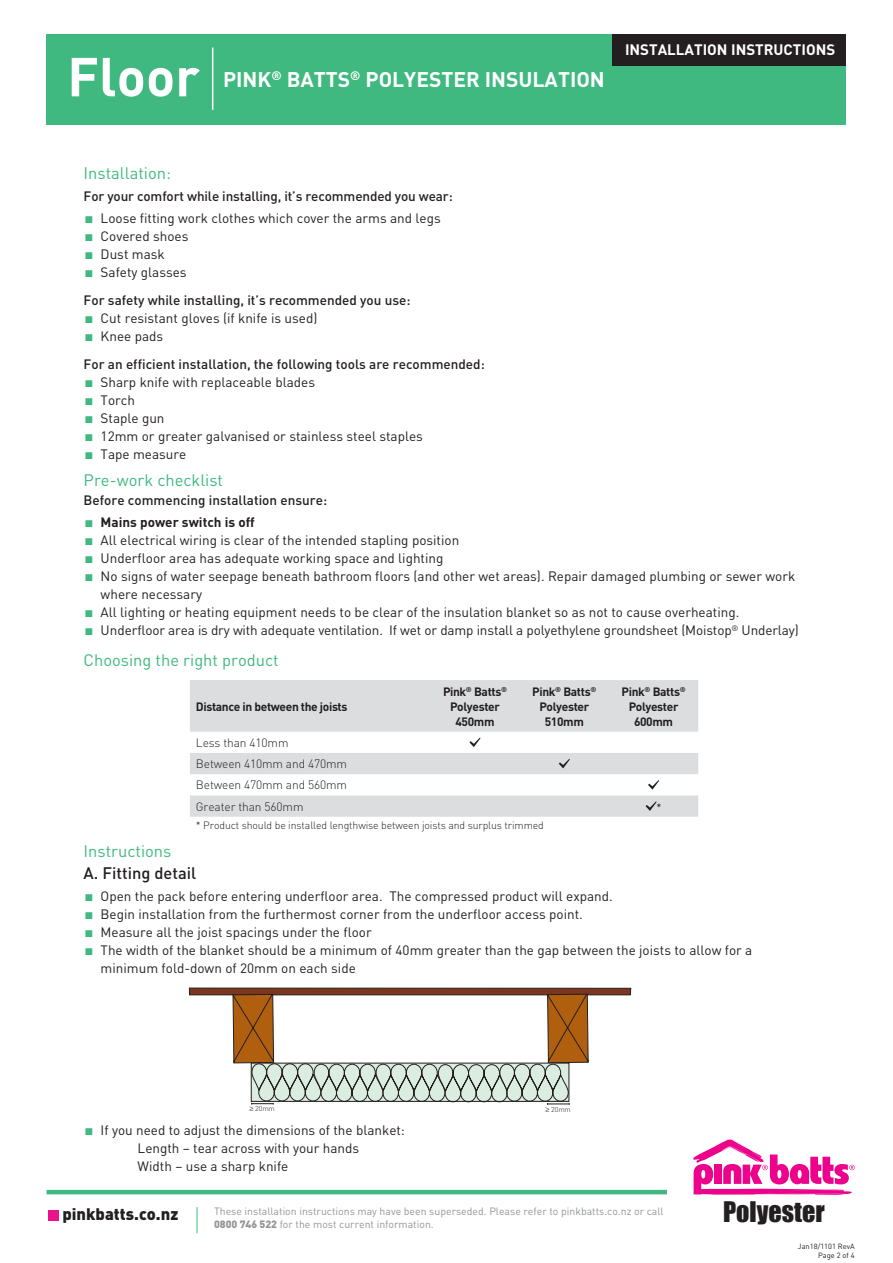
<style>
.page{position:relative;width:893px;height:1263px;background:#fff}
.page>*{position:absolute;margin:0;border:0;box-sizing:border-box;transform-origin:0 0}
.t1{font:700 54px "DIN";color:#fff}
.t2{font:900 37.5px "DIN";color:#3fb980}
.t3{font:26.1px "Impact";color:#231f20}
.t4{font:700 21px "DIN";color:#fff}
.t5{font:16.5px "DIN";color:#3fb980}
.t6{font:900 16.5px "DIN";color:#231f20}
.t7{font:500 16.5px "DIN";color:#231f20}
.t8{font:700 15px "DIN";color:#fff}
.t9{font:13.5px/18px "DIN";color:#231f20}
.t10{font:500 13.5px "DIN";color:#231f20}
.t11{font:700 13.5px "DIN";color:#231f20}
.t12{font:700 12px/15px "DIN";letter-spacing:-.03em;color:#231f20;text-align:center}
.t13{font:300 12px/21.3px "DIN";letter-spacing:-.01em;color:#231f20}
.t14{font:10.5px/12.6px "DIN";color:#939598}
.t15{font:300 10.5px "DIN";letter-spacing:-.01em;color:#231f20}
.t16{font:10.5px "DIN";color:#231f20}
.t17{font:7.5px/9px "DIN";color:#231f20;text-align:right}
.t18{font:300 7.2px "DIN";letter-spacing:-.01em;color:#231f20}
.s1{font-weight:900}
</style>
<div class="page">
<div style="left:47px;top:34px;width:799px;height:90px;background:#3fb980"></div>
<hr style="left:212px;top:47px;width:1px;height:63px;background:#fff">
<hr style="left:47px;top:1190px;width:620px;height:4px;background:#3fb980">
<div style="left:48px;top:1210px;width:11px;height:10px;background:#eb128a"></div>
<div style="left:613px;top:34px;width:233px;height:31px;background:#231f20"></div>
<svg style="left:197px;top:1207px;width:1px;height:26px"></svg>
<svg style="left:693px;top:1140px;width:162px;height:55px"></svg>
<hr style="left:700px;top:1191px;width:15px;height:3px;background:#ed028c">
<svg style="left:190px;top:680px;width:508px;height:137px;fill:#dcdddf"></svg>
<svg style="left:469px;top:737px;width:11px;height:10px"></svg>
<svg style="left:559px;top:759px;width:11px;height:9px"></svg>
<svg style="left:648px;top:780px;width:11px;height:10px"></svg>
<svg style="left:645px;top:801px;width:12px;height:10px"></svg>
<svg style="left:189px;top:987px;width:443px;height:118px"></svg>
<h1 class="t1" style="left:67px;top:42px;width:134px">Floor</h1>
<h3 class="t4" style="left:223px;top:66px;width:383px">PINK<sup>®</sup> BATTS<sup>®</sup> POLYESTER INSULATION</h3>
<p class="t8" style="left:625px;top:39px;width:212px">INSTALLATION INSTRUCTIONS</p>
<p class="t5" style="left:84px;top:162px;width:89px">Installation:</p>
<p class="t10" style="left:84px;top:187px;width:371px">For your comfort while installing, it’s recommended you wear:</p>
<h2 class="t2" style="left:84px;top:184px;width:13px">.</h2>
<p class="t9" style="left:101px;top:209px;width:342px">Loose fitting work clothes which cover the arms and legs</p>
<h2 class="t2" style="left:84px;top:202px;width:13px">.</h2>
<p class="t9" style="left:101px;top:227px;width:89px">Covered shoes</p>
<h2 class="t2" style="left:84px;top:220px;width:13px">.</h2>
<p class="t9" style="left:101px;top:245px;width:66px">Dust mask</p>
<h2 class="t2" style="left:84px;top:238px;width:13px">.</h2>
<p class="t9" style="left:101px;top:263px;width:87px">Safety glasses</p>
<p class="t10" style="left:84px;top:292px;width:328px">For safety while installing, it’s recommended you use:</p>
<h2 class="t2" style="left:84px;top:284px;width:13px">.</h2>
<p class="t9" style="left:101px;top:309px;width:218px">Cut resistant gloves (if knife is used)</p>
<h2 class="t2" style="left:84px;top:302px;width:13px">.</h2>
<p class="t9" style="left:101px;top:327px;width:64px">Knee pads</p>
<p class="t10" style="left:84px;top:356px;width:403px">For an efficient installation, the following tools are recommended:</p>
<h2 class="t2" style="left:84px;top:348px;width:13px">.</h2>
<p class="t9" style="left:101px;top:373px;width:216px">Sharp knife with replaceable blades</p>
<h2 class="t2" style="left:84px;top:366px;width:13px">.</h2>
<p class="t9" style="left:101px;top:391px;width:36px">Torch</p>
<h2 class="t2" style="left:84px;top:384px;width:13px">.</h2>
<p class="t9" style="left:101px;top:409px;width:65px">Staple gun</p>
<h2 class="t2" style="left:84px;top:402px;width:13px">.</h2>
<p class="t9" style="left:101px;top:427px;width:324px">12mm or greater galvanised or stainless steel staples</p>
<h2 class="t2" style="left:84px;top:420px;width:13px">.</h2>
<p class="t9" style="left:101px;top:445px;width:87px">Tape measure</p>
<p class="t5" style="left:84px;top:469px;width:141px">Pre-work checklist</p>
<p class="t10" style="left:84px;top:492px;width:245px">Before commencing installation ensure:</p>
<h2 class="t2" style="left:84px;top:489px;width:13px">.</h2>
<p class="t11" style="left:101px;top:514px;width:156px">Mains power switch is off</p>
<h2 class="t2" style="left:84px;top:507px;width:13px">.</h2>
<p class="t9" style="left:101px;top:531px;width:360px">All electrical wiring is clear of the intended stapling position</p>
<h2 class="t2" style="left:84px;top:525px;width:13px">.</h2>
<p class="t9" style="left:101px;top:549px;width:344px">Underfloor area has adequate working space and lighting</p>
<h2 class="t2" style="left:84px;top:543px;width:13px">.</h2>
<p class="t9" style="left:101px;top:567px;width:696px">No signs of water seepage beneath bathroom floors (and other wet areas). Repair damaged plumbing or sewer work where necessary</p>
<h2 class="t2" style="left:84px;top:579px;width:13px">.</h2>
<p class="t9" style="left:101px;top:603px;width:640px">All lighting or heating equipment needs to be clear of the insulation blanket so as not to cause overheating.</p>
<h2 class="t2" style="left:84px;top:597px;width:13px">.</h2>
<p class="t9" style="left:101px;top:621px;width:700px">Underfloor area is dry with adequate ventilation. If wet or damp install a polyethylene groundsheet (Moistop<sup>®</sup> Underlay)</p>
<p class="t5" style="left:84px;top:649px;width:197px">Choosing the right product</p>
<p class="t12" style="left:196px;top:698px;width:153px">Distance in between the joists</p>
<p class="t12" style="left:443px;top:683px;width:65px">Pink<sup>®</sup> Batts<sup>®<br></sup>Polyester<br>450mm</p>
<p class="t12" style="left:532px;top:683px;width:65px">Pink<sup>®</sup> Batts<sup>®<br></sup>Polyester<br>510mm</p>
<p class="t12" style="left:622px;top:683px;width:65px">Pink<sup>®</sup> Batts<sup>®<br></sup>Polyester<br>600mm</p>
<p class="t13" style="left:196px;top:732px;width:153px">Less than 410mm<br>Between 410mm and 470mm<br>Between 470mm and 560mm<br>Greater than 560mm</p>
<p class="t15" style="left:196px;top:819px;width:349px">* Product should be installed lengthwise between joists and surplus trimmed</p>
<p class="t16" style="left:657px;top:800px;width:6px">*</p>
<p class="t5" style="left:84px;top:841px;width:89px">Instructions</p>
<p class="t7" style="left:84px;top:863px;width:114px">A. Fitting detail</p>
<h2 class="t2" style="left:84px;top:863px;width:13px">.</h2>
<p class="t9" style="left:101px;top:887px;width:514px">Open the pack before entering underfloor area. The compressed product will expand.</p>
<h2 class="t2" style="left:84px;top:881px;width:13px">.</h2>
<p class="t9" style="left:101px;top:905px;width:484px">Begin installation from the furthermost corner from the underfloor access point.</p>
<h2 class="t2" style="left:84px;top:899px;width:13px">.</h2>
<p class="t9" style="left:101px;top:923px;width:273px">Measure all the joist spacings under the floor</p>
<h2 class="t2" style="left:84px;top:917px;width:13px">.</h2>
<p class="t9" style="left:101px;top:941px;width:653px">The width of the blanket should be a minimum of 40mm greater than the gap between the joists to allow for a minimum fold-down of 20mm on each side</p>
<p class="t18" style="left:250px;top:1104px;width:27px">≥ 20mm</p>
<p class="t18" style="left:546px;top:1104px;width:27px">≥ 20mm</p>
<h2 class="t2" style="left:84px;top:1097px;width:13px">.</h2>
<p class="t9" style="left:138px;top:1121px;width:269px;text-indent:-37px">If you need to adjust the dimensions of the blanket:<br>Length – tear across with your hands<br>Width – use a sharp knife</p>
<p class="t6" style="left:62px;top:1203px;width:117px">pinkbatts.co.nz</p>
<p class="t14" style="left:214px;top:1205px;width:451px">These installation instructions may have been superseded. Please refer to pinkbatts.co.nz or call<br><span class="s1">0800 746 522</span> for the most current information.</p>
<h3 class="t3" style="left:723px;top:1191px;width:103px">Polyester</h3>
<p class="t17" style="left:798px;top:1241px;width:58px">Jan18/1101 RevA<br>Page 2 of 4</p>
</div>
